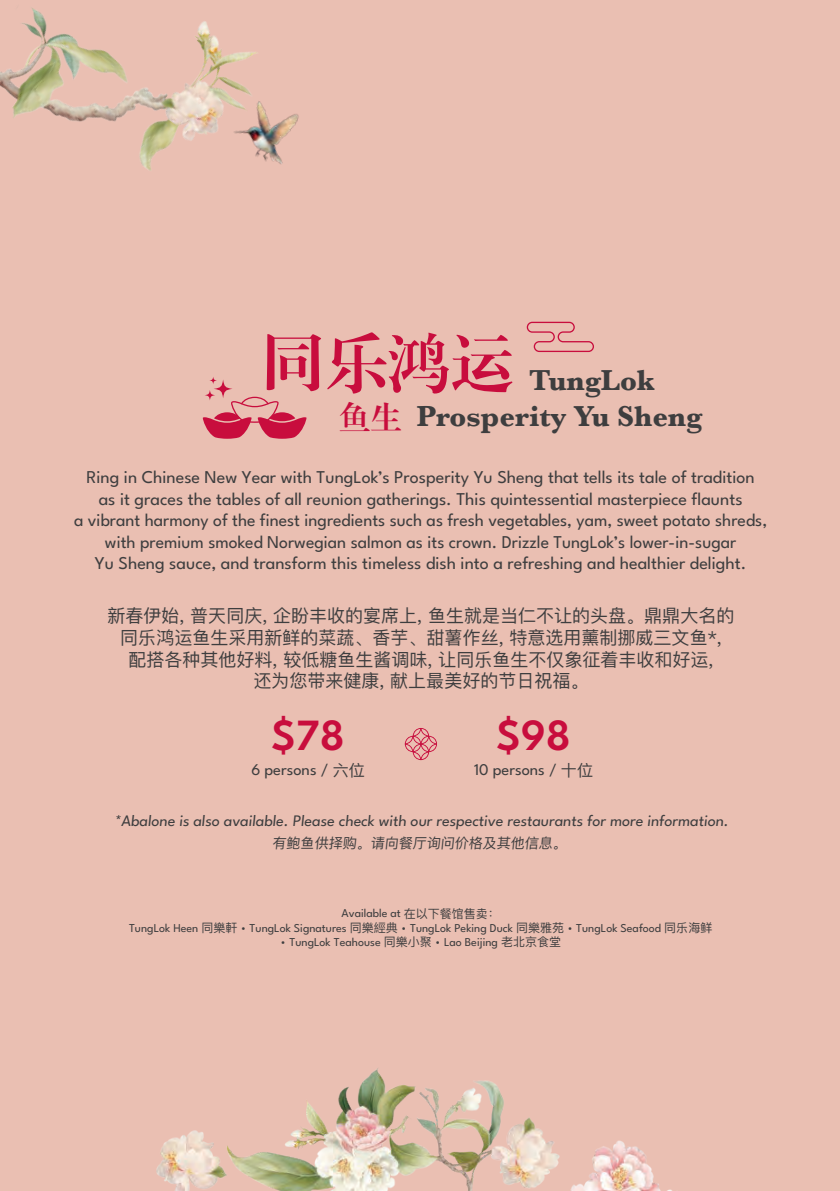
<style>
.page{position:relative;width:840px;height:1191px;background:#fff}
.page>*{position:absolute;margin:0;border:0;box-sizing:border-box;transform-origin:0 0}
.t1{font:62.8px "FZXBSJW GB1 0";color:#c80d3d}
.t2{font:100 44.4px "League Spartan";color:#c80d3d}
.t3{font:700 30px/36px "Baskerville";color:#3e3e3f}
.t4{font:100 18px/21.6px "League Spartan";color:#3e3e3f;text-align:center}
.t5{font:18px/21.6px "Ping Fang SC";color:#3e3e3f;text-align:center}
.t6{font:100 16.4px "League Spartan";color:#3e3e3f}
.t7{font:100 16px "League Spartan";color:#3e3e3f}
.t8{font:14px "Ping Fang SC";color:#3e3e3f}
.t9{font:100 12px/14.4px "League Spartan";color:#3e3e3f;text-align:center}
.s1{font-family:"FZXBSJW GB1 0";font-weight:400;font-size:31.6px;color:#c80d3d}
.s2{font-family:"Ping Fang SC";font-weight:400;font-size:16px}
.s3{font-family:"Ping Fang SC";font-weight:400}
</style>
<div class="page">
<div style="left:0;top:0;width:839px;height:1191px;background:#eabfb2"></div>
<img style="left:0;top:8px;width:258px;height:163px">
<img style="left:215px;top:80px;width:84px;height:91px">
<img style="left:156px;top:1068px;width:516px;height:123px">
<svg style="left:526px;top:322px;width:67px;height:30px"></svg>
<svg style="left:203px;top:397px;width:103px;height:42px"></svg>
<svg style="left:213px;top:379px;width:19px;height:19px"></svg>
<svg style="left:204px;top:390px;width:11px;height:10px"></svg>
<svg style="left:209px;top:376px;width:8px;height:8px"></svg>
<svg style="left:404px;top:728px;width:33px;height:32px"></svg>
<h1 class="t1" style="left:262px;top:328px;width:253px">同乐鸿运</h1>
<h3 class="t3" style="left:338px;top:363px;width:365px;text-indent:190px">TungLok<br><span class="s1">鱼生</span> Prosperity Yu Sheng</h3>
<p class="t4" style="left:74px;top:464px;width:694px">Ring in Chinese New Year with TungLok’s Prosperity Yu Sheng that tells its tale of tradition<br>as it graces the tables of all reunion gatherings. This quintessential masterpiece flaunts<br>a vibrant harmony of the finest ingredients such as fresh vegetables, yam, sweet potato shreds, with premium smoked Norwegian salmon as its crown. Drizzle TungLok’s lower-in-sugar<br>Yu Sheng sauce, and transform this timeless dish into a refreshing and healthier delight.</p>
<p class="t5" style="left:107px;top:605px;width:628px">新春伊始, 普天同庆, 企盼丰收的宴席上, 鱼生就是当仁不让的头盘。鼎鼎大名的同乐鸿运鱼生采用新鲜的菜蔬、香芋、甜薯作丝, 特意选用薰制挪威三文鱼*,<br>配搭各种其他好料, 较低糖鱼生酱调味, 让同乐鱼生不仅象征着丰收和好运,<br>还为您带来健康, 献上最美好的节日祝福。</p>
<h2 class="t2" style="left:271px;top:702px;width:75px">$78</h2>
<p class="t6" style="left:251px;top:758px;width:115px">6 persons / <span class="s2">六位</span></p>
<h2 class="t2" style="left:496px;top:702px;width:76px">$98</h2>
<p class="t6" style="left:474px;top:758px;width:120px">10 persons / <span class="s2">十位</span></p>
<p class="t7" style="left:114px;top:809px;width:617px">*Abalone is also available. Please check with our respective restaurants for more information.</p>
<p class="t8" style="left:272px;top:834px;width:297px">有鲍鱼供择购。请向餐厅询问价格及其他信息。</p>
<p class="t9" style="left:129px;top:905px;width:584px">Available at <span class="s3">在以下餐馆售卖：<br></span>TungLok Heen <span class="s3">同樂軒</span> • TungLok Signatures <span class="s3">同樂經典</span> • TungLok Peking Duck <span class="s3">同樂雅苑</span> • TungLok Seafood <span class="s3">同乐海鲜</span></p>
<p class="t9" style="left:280px;top:934px;width:282px">• TungLok Teahouse <span class="s3">同樂小聚</span> • Lao Beijing <span class="s3">老北京食堂</span></p>
</div>
